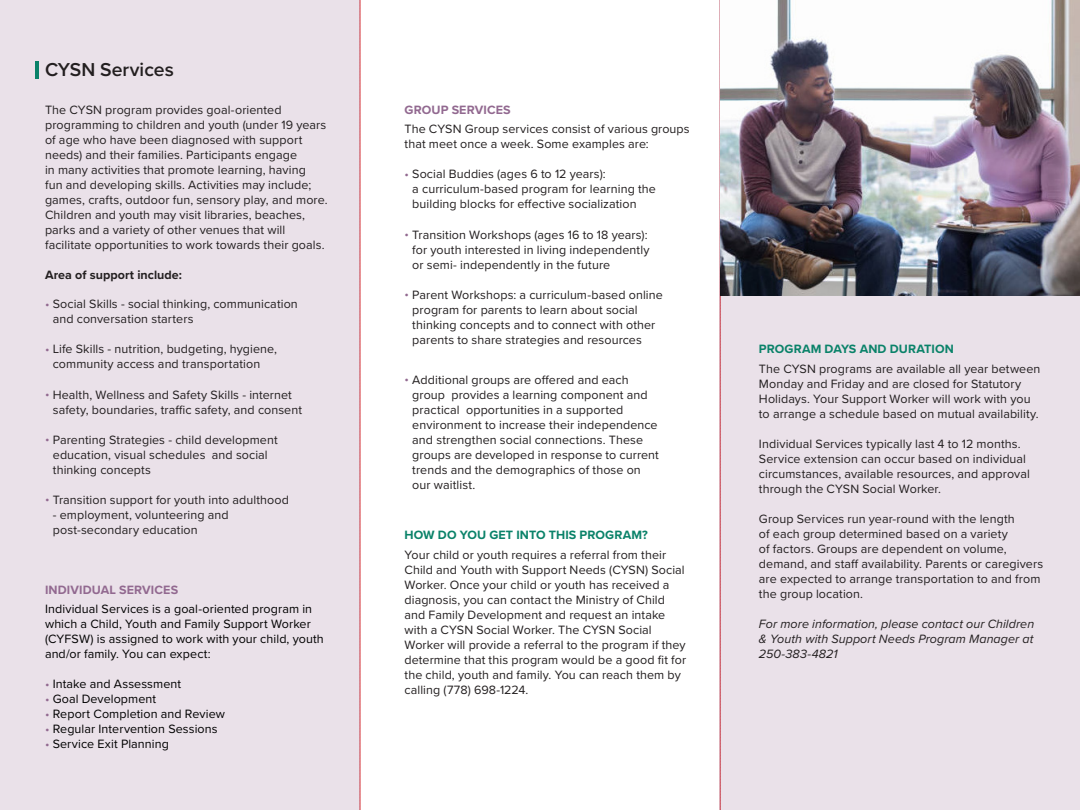
<style>
.page{position:relative;width:1080px;height:810px;background:#fff}
.page>*{position:absolute;margin:0;border:0;box-sizing:border-box;transform-origin:0 0}
.t1{font:600 19.38px "Proxima Nova";color:#231f20}
.t2{font:12.5px/15px "Proxima Nova";letter-spacing:.005em;color:#231f20}
.t3{font:12.5px/15px "Proxima Nova";letter-spacing:.005em;color:#000}
.t4{font:italic 12.5px/15px "Proxima Nova";letter-spacing:.005em;color:#231f20;text-align:justify}
.t5{font:700 12.5px "Proxima Nova";letter-spacing:.01em;color:#0a8269}
.t6{font:700 12.5px "Proxima Nova";letter-spacing:.01em;color:#926990}
.t7{font:700 12.5px "Proxima Nova";letter-spacing:.005em;color:#231f20}
.s1{color:#926990}
</style>
<div class="page">
<svg style="left:360px;top:0;width:1px;height:810px"></svg>
<div style="left:0;top:0;width:360px;height:810px;background:#eae1e9"></div>
<div style="left:720px;top:0;width:360px;height:810px;background:#eae1e9"></div>
<img style="left:720px;top:0;width:360px;height:295px">
<hr style="left:35px;top:61px;width:3px;height:18px;background:#0a8269">
<p class="t1" style="left:45px;top:56px;width:130px">CYSN Ser vices</p>
<p class="t2" style="left:45px;top:102px;width:284px">The CYSN program provides goal-oriented programming to children and youth (under 19 years of age who have been diagnosed with support needs) and their families. Participants engage<br>in many activities that promote learning, having<br>fun and developing skills. Activities may include; games, crafts, outdoor fun, sensory play, and more.<br>Children and youth may visit libraries, beaches, parks and a variety of other venues that will facilitate opportunities to work towards their goals.</p>
<p class="t7" style="left:45px;top:265px;width:138px">Area of support include:</p>
<p class="t2" style="left:53px;top:295px;width:247px;text-indent:-8px"><span class="s1">•</span> Social Skills - social thinking, communication and conversation starters</p>
<p class="t2" style="left:53px;top:340px;width:226px;text-indent:-8px"><span class="s1">•</span> Life Skills - nutrition, budgeting, hygiene, community access and transportation</p>
<p class="t2" style="left:53px;top:387px;width:251px;text-indent:-8px"><span class="s1">•</span> Health, Wellness and Safety Skills - internet safety, boundaries, traffic safety, and consent</p>
<p class="t2" style="left:53px;top:432px;width:226px;text-indent:-8px"><span class="s1">•</span> Parenting Strategies - child development education, visual schedules and social thinking concepts</p>
<p class="t2" style="left:45px;top:492px;width:245px"><span class="s1">•</span> Transition support for youth into adulthood</p>
<p class="t2" style="left:53px;top:507px;width:177px">- employment, volunteering and post-secondary education</p>
<p class="t6" style="left:45px;top:580px;width:135px">INDIVIDUAL SERVICES</p>
<p class="t3" style="left:45px;top:600px;width:269px">Individual Services is a goal-oriented program in which a Child, Youth and Family Support Worker</p>
<p class="t3" style="left:45px;top:630px;width:280px">(CYFSW) is assigned to work with your child, youth and/or family. You can expect:</p>
<p class="t3" style="left:45px;top:675px;width:138px"><span class="s1">•</span> Intake and Assessment</p>
<p class="t3" style="left:45px;top:690px;width:113px"><span class="s1">•</span> Goal Development</p>
<p class="t3" style="left:45px;top:705px;width:181px"><span class="s1">•</span> Report Completion and Review</p>
<p class="t3" style="left:45px;top:720px;width:174px"><span class="s1">•</span> Regular Intervention Sessions</p>
<p class="t3" style="left:45px;top:735px;width:125px"><span class="s1">•</span> Service Exit Planning</p>
<p class="t6" style="left:405px;top:100px;width:108px">GROUP SERVICES</p>
<p class="t2" style="left:405px;top:120px;width:287px">The CYSN Group services consist of various groups that meet once a week. Some examples are:</p>
<p class="t2" style="left:405px;top:165px;width:203px"><span class="s1">•</span> Social Buddies (ages 6 to 12 years):</p>
<p class="t2" style="left:412px;top:180px;width:245px">a curriculum-based program for learning the</p>
<p class="t2" style="left:412px;top:195px;width:226px">building blocks for effective socialization</p>
<p class="t2" style="left:412px;top:227px;width:239px;text-indent:-8px"><span class="s1">•</span> Transition Workshops (ages 16 to 18 years): for youth interested in living independently or semi- independently in the future</p>
<p class="t2" style="left:412px;top:287px;width:252px;text-indent:-8px"><span class="s1">•</span> Parent Workshops: a curriculum-based online program for parents to learn about social thinking concepts and to connect with other parents to share strategies and resources</p>
<p class="t2" style="left:412px;top:372px;width:248px;text-indent:-8px"><span class="s1">•</span> Additional groups are offered and each group provides a learning component and practical opportunities in a supported environment to increase their independence and strengthen social connections. These groups are developed in response to current trends and the demographics of those on our waitlist.</p>
<p class="t5" style="left:405px;top:525px;width:245px">HOW DO YOU GET INTO THIS PROGRAM?</p>
<p class="t2" style="left:405px;top:546px;width:282px">Your child or youth requires a referral from their<br>Child and Youth with Support Needs (CYSN) Social</p>
<p class="t2" style="left:405px;top:576px;width:283px">Worker. Once your child or youth has received a diagnosis, you can contact the Ministry of Child and Family Development and request an intake with a CYSN Social Worker. The CYSN Social Worker will provide a referral to the program if they determine that this program would be a good fit for the child, youth and family. You can reach them by calling (778) 698-1224.</p>
<p class="t5" style="left:759px;top:339px;width:196px">PROGRAM DAYS AND DURATION</p>
<p class="t2" style="left:759px;top:360px;width:283px">The CYSN programs are available all year between<br>Monday and Friday and are closed for Statutory</p>
<p class="t2" style="left:759px;top:390px;width:281px">Holidays. Your Support Worker will work with you to arrange a schedule based on mutual availability.</p>
<p class="t2" style="left:759px;top:435px;width:272px">Individual Services typically last 4 to 12 months.<br>Service extension can occur based on individual circumstances, available resources, and approval through the CYSN Social Worker.</p>
<p class="t2" style="left:759px;top:510px;width:286px">Group Services run year-round with the length<br>of each group determined based on a variety<br>of factors. Groups are dependent on volume, demand, and staff availability. Parents or caregivers are expected to arrange transportation to and from the group location.</p>
<p class="t4" style="left:759px;top:615px;width:277px">For more information, please contact our Children &amp; Youth with Support Needs Program Manager at 250-383-4821</p>
</div>
